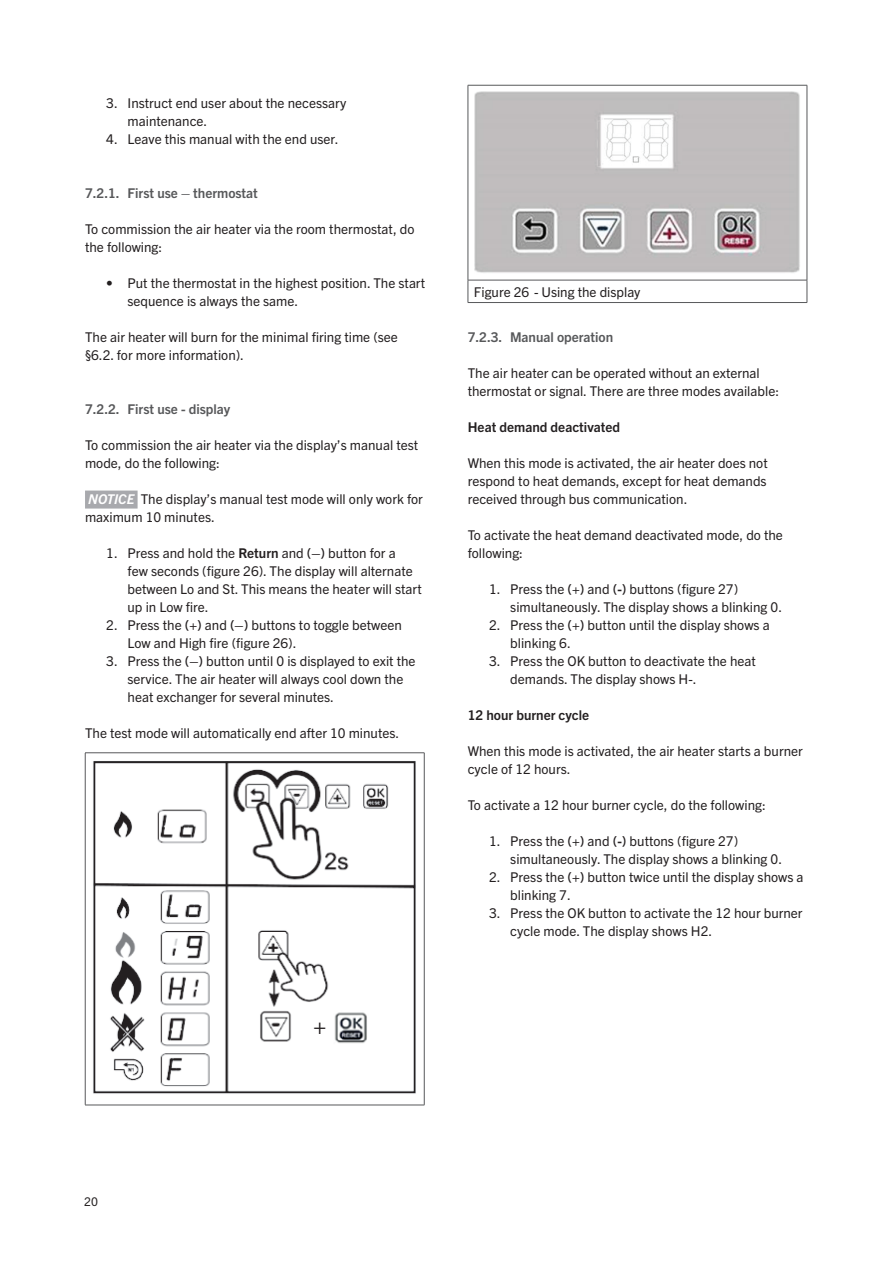
<style>
.page{position:relative;width:893px;height:1263px;background:#fff}
.page>*{position:absolute;margin:0;border:0;box-sizing:border-box;transform-origin:0 0}
.image{font:21.45px "Myriad Pro";color:#231f20}
.body_1{font:13.5px/18px "Trade Gothic Next LT Pro";color:#231f20}
.ol_1_continue{font:13.5px/18px "Trade Gothic Next LT Pro";color:#231f20}
.ol_1{font:13.5px/18px "Trade Gothic Next LT Pro";color:#231f20}
.chapter_1_1_1_contin{font:700 13.5px "Trade Gothic Next LT Pro";color:#57585a}
.body_1-2{font:700 13.5px "Trade Gothic Next LT Pro";color:#231f20}
.chapter_1_1_1{font:700 13.5px "Trade Gothic Next LT Pro";color:#57585a}
.body_2{font:13.5px "Trade Gothic Next LT Pro";color:#231f20}
.t1{font:12px "Trade Gothic Next LT Pro";color:#231f20}
.s1{font-weight:700;font-style:italic;color:#fff}
.s2{font-weight:700}
</style>
<div class="page">
<div style="left:85px;top:491px;width:53px;height:18px;background:#a8a9ad"></div>
<hr style="left:85px;top:752px;width:339px;height:1px;background:#57585a">
<hr style="left:85px;top:753px;width:1px;height:352px;background:#57585a">
<hr style="left:424px;top:753px;width:1px;height:352px;background:#57585a">
<hr style="left:85px;top:1105px;width:339px;height:1px;background:#57585a">
<img style="left:93px;top:761px;width:323px;height:333px">
<img style="left:327px;top:1003px;width:61px;height:55px">
<hr style="left:468px;top:85px;width:339px;height:1px;background:#57585a">
<hr style="left:468px;top:85px;width:1px;height:195px;background:#57585a">
<hr style="left:807px;top:85px;width:1px;height:195px;background:#57585a">
<hr style="left:468px;top:280px;width:339px;height:1px;background:#57585a">
<svg style="left:468px;top:280px;width:1px;height:22px"></svg>
<svg style="left:807px;top:280px;width:1px;height:22px"></svg>
<hr style="left:468px;top:302px;width:339px;height:1px;background:#57585a">
<img style="left:475px;top:91px;width:325px;height:182px">
<p class="ol_1_continue" style="left:128px;top:93px;width:220px;text-indent:-21px">3. Instruct end user about the necessary maintenance.</p>
<p class="ol_1_continue" style="left:106px;top:129px;width:234px">4. Leave this manual with the end user.</p>
<p class="chapter_1_1_1" style="left:85px;top:184px;width:174px">7.2.1. First use – thermostat</p>
<p class="body_1" style="left:85px;top:219px;width:331px">To commission the air heater via the room thermostat, do the following:</p>
<p class="ol_1" style="left:128px;top:273px;width:299px;text-indent:-21px">• Put the thermostat in the highest position. The start sequence is always the same.</p>
<p class="body_1" style="left:85px;top:327px;width:314px">The air heater will burn for the minimal firing time (see §6.2. for more information).</p>
<p class="chapter_1_1_1_contin" style="left:85px;top:400px;width:147px">7.2.2. First use - display</p>
<p class="body_1" style="left:85px;top:435px;width:335px">To commission the air heater via the display’s manual test mode, do the following:</p>
<p class="body_1" style="left:85px;top:489px;width:339px"><span class="s1">NOTICE</span> The display’s manual test mode will only work for maximum 10 minutes.</p>
<p class="ol_1" style="left:128px;top:543px;width:296px;text-indent:-21px">1. Press and hold the <span class="s2">Return</span> and <span class="s2">(–)</span> button for a<br>few seconds (figure 26). The display will alternate between Lo and St. This means the heater will start up in Low fire.</p>
<p class="ol_1_continue" style="left:128px;top:615px;width:276px;text-indent:-21px">2. Press the <span class="s2">(+)</span> and <span class="s2">(–)</span> buttons to toggle between<br>Low and High fire (figure 26).</p>
<p class="ol_1_continue" style="left:128px;top:651px;width:290px;text-indent:-21px">3. Press the <span class="s2">(–)</span> button until 0 is displayed to exit the service. The air heater will always cool down the heat exchanger for several minutes.</p>
<p class="body_1" style="left:85px;top:723px;width:316px">The test mode will automatically end after 10 minutes.</p>
<p class="image" style="left:314px;top:1014px;width:14px">+</p>
<p class="body_2" style="left:474px;top:282px;width:168px">Figure 26 - Using the display</p>
<p class="chapter_1_1_1_contin" style="left:468px;top:328px;width:147px">7.2.3. Manual operation</p>
<p class="body_1" style="left:468px;top:363px;width:313px">The air heater can be operated without an external thermostat or signal. There are three modes available:</p>
<p class="body_1-2" style="left:468px;top:418px;width:154px">Heat demand deactivated</p>
<p class="body_1" style="left:468px;top:453px;width:301px;text-align:justify">When this mode is activated, the air heater does not respond to heat demands, except for heat demands received through bus communication.</p>
<p class="body_1" style="left:468px;top:525px;width:317px">To activate the heat demand deactivated mode, do the following:</p>
<p class="ol_1" style="left:510px;top:579px;width:273px;text-indent:-21px">1. Press the <span class="s2">(+)</span> and <span class="s2">(-)</span> buttons (figure 27) simultaneously. The display shows a blinking 0.</p>
<p class="ol_1_continue" style="left:510px;top:615px;width:261px;text-indent:-21px">2. Press the <span class="s2">(+)</span> button until the display shows a blinking 6.</p>
<p class="ol_1_continue" style="left:510px;top:651px;width:247px;text-indent:-21px">3. Press the OK button to deactivate the heat demands. The display shows H-.</p>
<p class="body_1-2" style="left:468px;top:706px;width:123px">12 hour burner cycle</p>
<p class="body_1" style="left:468px;top:741px;width:336px">When this mode is activated, the air heater starts a burner cycle of 12 hours.</p>
<p class="body_1" style="left:468px;top:795px;width:300px">To activate a 12 hour burner cycle, do the following:</p>
<p class="ol_1" style="left:510px;top:831px;width:273px;text-indent:-21px">1. Press the <span class="s2">(+)</span> and <span class="s2">(-)</span> buttons (figure 27) simultaneously. The display shows a blinking 0.</p>
<p class="ol_1_continue" style="left:510px;top:867px;width:295px;text-indent:-21px">2. Press the <span class="s2">(+)</span> button twice until the display shows a blinking 7.</p>
<p class="ol_1_continue" style="left:510px;top:903px;width:294px;text-indent:-21px">3. Press the OK button to activate the 12 hour burner cycle mode. The display shows H2.</p>
<p class="t1" style="left:84px;top:1193px;width:15px">20</p>
</div>
